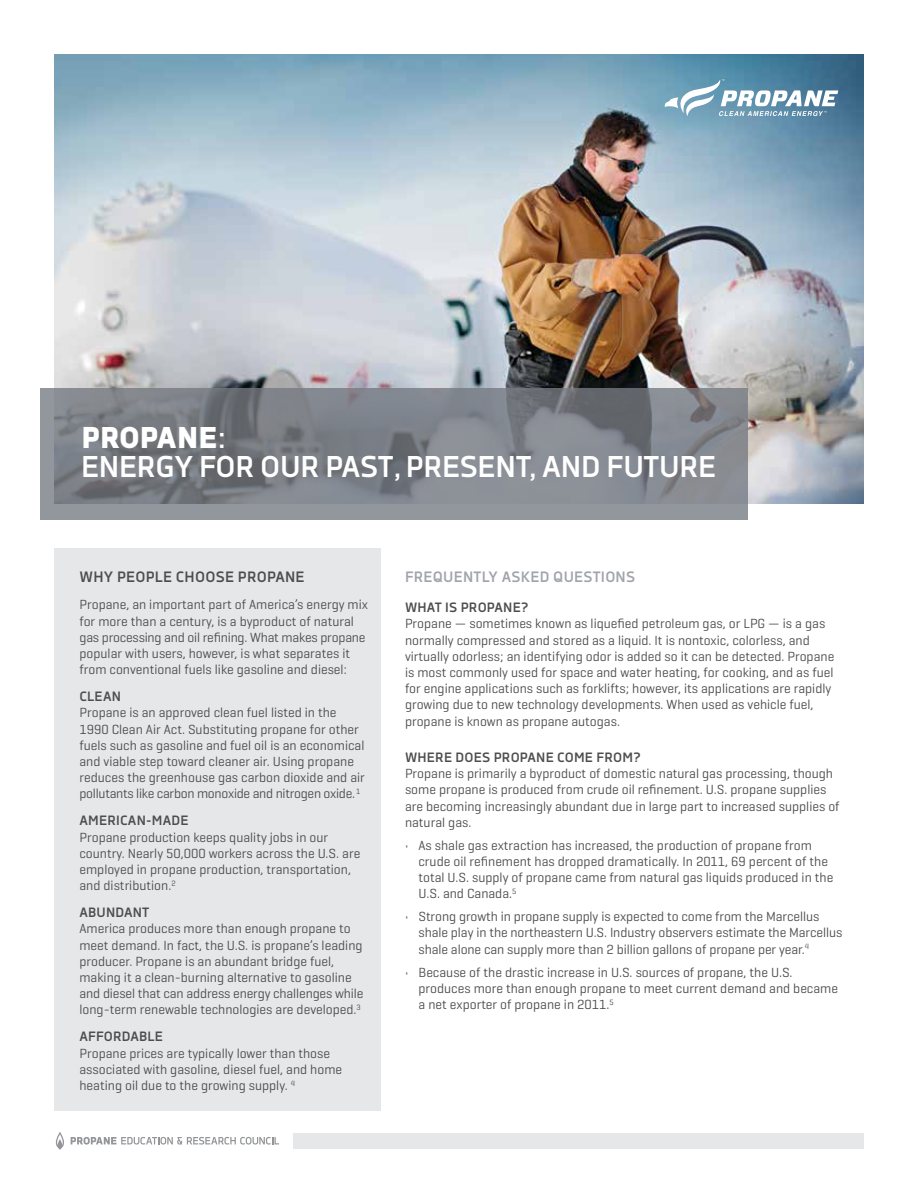
<style>
.page{position:relative;width:918px;height:1188px;background:#fff}
.page>*{position:absolute;margin:0;border:0;box-sizing:border-box;transform-origin:0 0}
.t1{font:700 30px/28.5px "Decima Nova";letter-spacing:-.01em;color:#fff}
.t2{font:700 15px "Decima Nova";letter-spacing:.015em;color:#a0a4ab}
.t3{font:700 15px "Decima Nova";letter-spacing:.015em;color:#4d4d4f}
.t4{font:13.5px/16.2px "Geogrotesque";color:#4d4d4f}
.t5{font:700 13.5px "Decima Nova";letter-spacing:.015em;color:#4d4d4f}
.s1{font-weight:800}
</style>
<div class="page">
<img style="left:54px;top:54px;width:810px;height:450px">
<div style="left:54px;top:548px;width:326px;height:562px;background:#e6e7e8"></div>
<div style="left:294px;top:1133px;width:570px;height:16px;background:#e6e7e8"></div>
<svg style="left:71px;top:1137px;width:208px;height:8px"></svg>
<svg style="left:55px;top:1132px;width:9px;height:18px"></svg>
<svg style="left:665px;top:79px;width:173px;height:37px"></svg>
<svg style="left:40px;top:388px;width:708px;height:131px;background:#7f838a"></svg>
<h1 class="t1" style="left:81px;top:423px;width:637px"><span class="s1">PROPANE</span>:<br>ENERGY FOR OUR PAST, PRESENT, AND FUTURE</h1>
<p class="t3" style="left:80px;top:569px;width:227px">WHY PEOPLE CHOOSE PROPANE</p>
<p class="t4" style="left:80px;top:596px;width:290px">Propane, an important part of America’s energy mix for more than a century, is a byproduct of natural gas processing and oil refining. What makes propane popular with users, however, is what separates it from conventional fuels like gasoline and diesel:</p>
<p class="t5" style="left:80px;top:689px;width:43px">CLEAN</p>
<p class="t4" style="left:80px;top:704px;width:287px">Propane is an approved clean fuel listed in the 1990 Clean Air Act. Substituting propane for other fuels such as gasoline and fuel oil is an economical and viable step toward cleaner air. Using propane reduces the greenhouse gas carbon dioxide and air pollutants like carbon monoxide and nitrogen oxide. <sup>1</sup></p>
<p class="t5" style="left:80px;top:813px;width:111px">AMERICAN-MADE</p>
<p class="t4" style="left:80px;top:829px;width:282px">Propane production keeps quality jobs in our country. Nearly 50,000 workers across the U.S. are employed in propane production, transportation, and distribution.<sup>2</sup></p>
<p class="t5" style="left:80px;top:905px;width:71px">ABUNDANT</p>
<p class="t4" style="left:80px;top:920px;width:285px">America produces more than enough propane to meet demand. In fact, the U.S. is propane’s leading producer. Propane is an abundant bridge fuel, making it a clean-burning alternative to gasoline and diesel that can address energy challenges while long-term renewable technologies are developed.<sup>3</sup></p>
<p class="t5" style="left:80px;top:1029px;width:85px">AFFORDABLE</p>
<p class="t4" style="left:80px;top:1045px;width:264px">Propane prices are typically lower than those associated with gasoline, diesel fuel, and home heating oil due to the growing supply. <sup>4</sup></p>
<p class="t2" style="left:405px;top:569px;width:232px">FREQUENTLY ASKED QUESTIONS</p>
<p class="t5" style="left:405px;top:600px;width:125px">WHAT IS PROPANE?</p>
<p class="t4" style="left:405px;top:615px;width:431px">Propane — sometimes known as liquefied petroleum gas, or LPG — is a gas normally compressed and stored as a liquid. It is nontoxic, colorless, and virtually odorless; an identifying odor is added so it can be detected. Propane is most commonly used for space and water heating, for cooking, and as fuel for engine applications such as forklifts; however, its applications are rapidly growing due to new technology developments. When used as vehicle fuel, propane is known as propane autogas.</p>
<p class="t5" style="left:405px;top:750px;width:237px">WHERE DOES PROPANE COME FROM?</p>
<p class="t4" style="left:405px;top:765px;width:436px">Propane is primarily a byproduct of domestic natural gas processing, though some propane is produced from crude oil refinement. U.S. propane supplies are becoming increasingly abundant due in large part to increased supplies of natural gas.</p>
<p class="t4" style="left:418px;top:837px;width:416px;text-indent:-14px">• As shale gas extraction has increased, the production of propane from crude oil refinement has dropped dramatically. In 2011, 69 percent of the total U.S. supply of propane came from natural gas liquids produced in the U.S. and Canada.<sup>5</sup></p>
<p class="t4" style="left:418px;top:908px;width:425px;text-indent:-14px">• Strong growth in propane supply is expected to come from the Marcellus shale play in the northeastern U.S. Industry observers estimate the Marcellus shale alone can supply more than 2 billion gallons of propane per year.<sup>4</sup></p>
<p class="t4" style="left:418px;top:964px;width:421px;text-indent:-14px">• Because of the drastic increase in U.S. sources of propane, the U.S. produces more than enough propane to meet current demand and became a net exporter of propane in 2011.<sup>5</sup></p>
</div>
